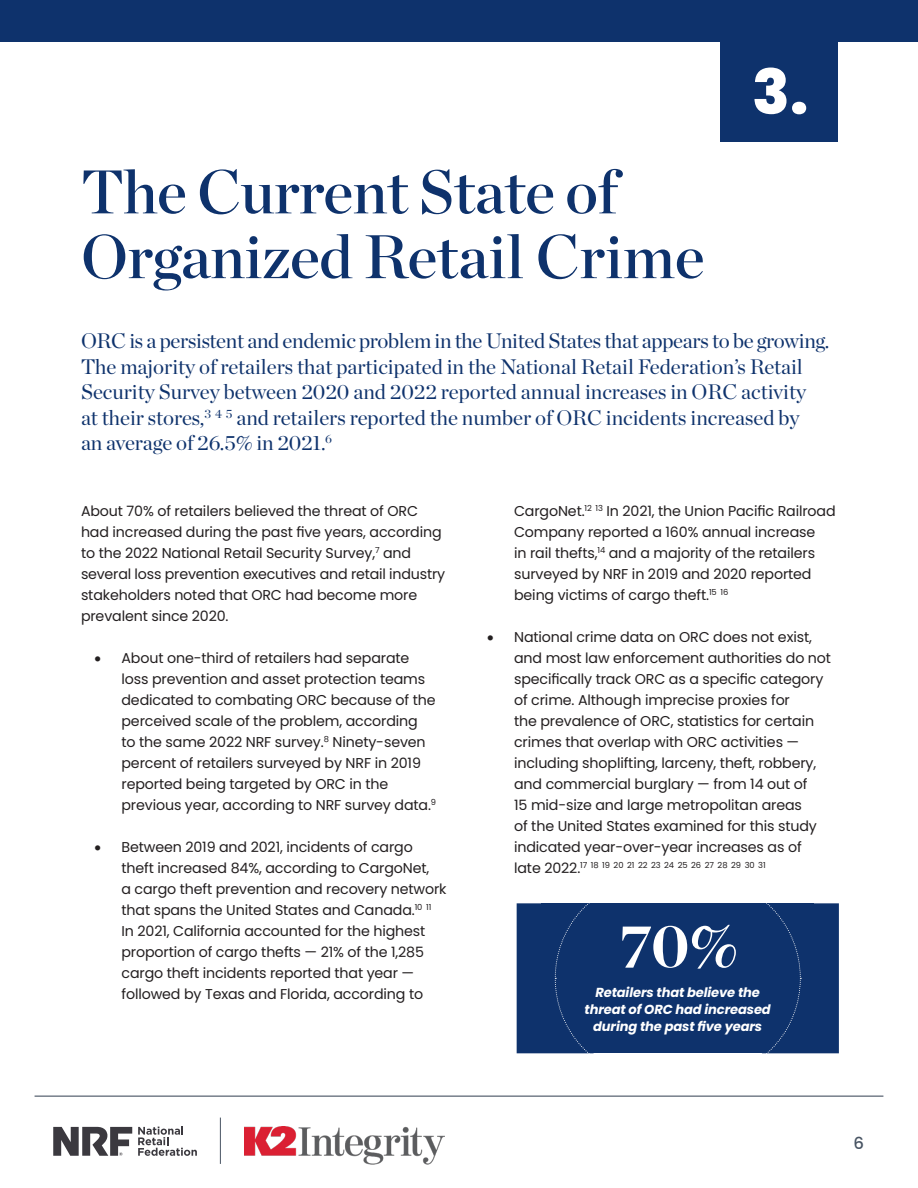
<style>
.page{position:relative;width:918px;height:1188px;background:#fff}
.page>*{position:absolute;margin:0;border:0;box-sizing:border-box;transform-origin:0 0}
.t1{font:800 61.95px "Poppins";color:#fff}
.MainHeadline{font:61.5px/64.8px "Chronicle Display Semi";letter-spacing:-.01em;color:#0e326c}
.MainHeadline-2{font:700 60.9px "Chronicle Display";color:#fff}
.First_Paragraph{font:21px/25.5px "Chronicle Display";color:#0e326c}
.t2{font:500 16.5px "Poppins";color:#485463}
.Body_Copy{font:14.25px/21px "Poppins";letter-spacing:-.01em;color:#231f20}
.Body_Copy-2{font:italic 700 13.05px/16.6px "Poppins";letter-spacing:-.01em;color:#fff;text-align:center}
.t3{font:8.25px "Poppins";letter-spacing:-.01em;color:#231f20}
.s1{font-size:14.25px}
</style>
<div class="page">
<hr style="left:220px;top:1118px;width:1px;height:46px;background:#485463">
<hr style="left:35px;top:1096px;width:848px;height:1px;background:#485463">
<img style="left:244px;top:1126px;width:200px;height:39px">
<svg style="left:53px;top:1126px;width:144px;height:30px"></svg>
<div style="left:721px;top:21px;width:117px;height:121px;background:#0e326c"></div>
<div style="left:0;top:0;width:918px;height:42px;background:#0e326c"></div>
<div style="left:517px;top:903px;width:322px;height:150px;background:#0e326c"></div>
<div style="left:720px;top:903px;width:81px;height:151px;background:#0e326c"></div>
<div style="left:554px;top:903px;width:80px;height:151px;background:#0e326c"></div>
<p class="MainHeadline" style="left:81px;top:155px;width:625px">The Current State of<br>Organized Retail Crime</p>
<h1 class="t1" style="left:752px;top:56px;width:58px">3.</h1>
<p class="First_Paragraph" style="left:81px;top:326px;width:750px">ORC is a persistent and endemic problem in the United States that appears to be growing.<br>The majority of retailers that participated in the National Retail Federation’s Retail Security Survey between 2020 and 2022 reported annual increases in ORC activity<br>at their stores,<sup>3</sup> <sup>4</sup> <sup>5</sup> and retailers reported the number of ORC incidents increased by<br>an average of 26.5% in 2021.<sup>6</sup></p>
<p class="Body_Copy" style="left:81px;top:501px;width:366px">About 70% of retailers believed the threat of ORC had increased during the past five years, according to the 2022 National Retail Security Survey,<sup>7</sup> and several loss prevention executives and retail industry stakeholders noted that ORC had become more prevalent since 2020.</p>
<p class="Body_Copy" style="left:122px;top:648px;width:316px;text-indent:-27px">• About one-third of retailers had separate loss prevention and asset protection teams dedicated to combating ORC because of the perceived scale of the problem, according<br>to the same 2022 NRF survey.<sup>8</sup> Ninety-seven percent of retailers surveyed by NRF in 2019 reported being targeted by ORC in the previous year, according to NRF survey data.<sup>9</sup></p>
<p class="Body_Copy" style="left:121px;top:837px;width:327px;text-indent:-27px">• Between 2019 and 2021, incidents of cargo theft increased 84%, according to CargoNet,<br>a cargo theft prevention and recovery network that spans the United States and Canada.<sup>10</sup> <sup>11<br></sup>In 2021, California accounted for the highest proportion of cargo thefts — 21% of the 1,285 cargo theft incidents reported that year — followed by Texas and Florida, according to</p>
<p class="Body_Copy" style="left:514px;top:501px;width:323px">CargoNet.<sup>12</sup> <sup>13</sup> In 2021, the Union Pacific Railroad Company reported a 160% annual increase<br>in rail thefts,<sup>14</sup> and a majority of the retailers surveyed by NRF in 2019 and 2020 reported being victims of cargo theft.<sup>15</sup> <sup>16</sup></p>
<p class="Body_Copy" style="left:514px;top:627px;width:319px;text-indent:-27px">• National crime data on ORC does not exist, and most law enforcement authorities do not specifically track ORC as a specific category of crime. Although imprecise proxies for<br>the prevalence of ORC, statistics for certain crimes that overlap with ORC activities — including shoplifting, larceny, theft, robbery, and commercial burglary — from 14 out of<br>15 mid-size and large metropolitan areas<br>of the United States examined for this study indicated year-over-year increases as of</p>
<p class="t3" style="left:514px;top:861px;width:253px"><span class="s1">late 2022.</span>17 18 19 20 21 22 23 24 25 26 27 28 29 30 31</p>
<p class="MainHeadline-2" style="left:619px;top:897px;width:121px">70%</p>
<p class="Body_Copy-2" style="left:585px;top:985px;width:188px">Retailers that believe the threat of ORC had increased during the past five years</p>
<p class="t2" style="left:853px;top:1134px;width:12px">6</p>
</div>
